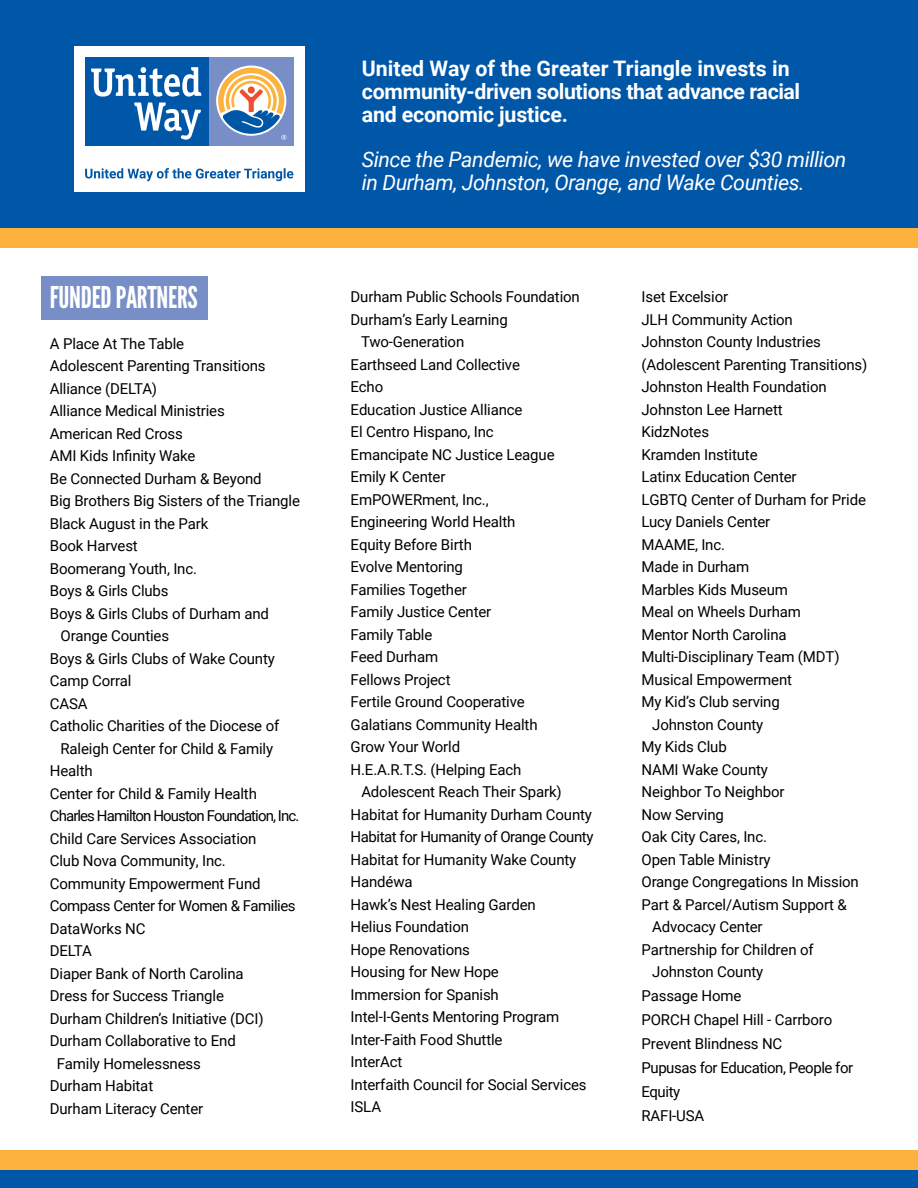
<style>
.page{position:relative;width:918px;height:1188px;background:#fff}
.page>*{position:absolute;margin:0;border:0;box-sizing:border-box;transform-origin:0 0}
.t1{font:30px "League Gothic";letter-spacing:-.01em;color:#fff}
.t2{font:700 21.45px/22.6px "Roboto";letter-spacing:-.01em;color:#fff}
.t3{font:italic 21.45px/22.6px "Roboto";letter-spacing:-.02em;color:#fff}
.t4{font:15px/24px "Roboto";letter-spacing:-.01em;color:#000}
.t5{font:15px "Roboto";letter-spacing:-.03em;color:#000}
.t6{font:15px "Roboto";letter-spacing:-.06em;color:#000}
</style>
<div class="page">
<div style="left:41px;top:277px;width:166px;height:43px;background:#788ec7"></div>
<div style="left:0;top:0;width:918px;height:238px;background:#0056a7"></div>
<div style="left:0;top:1151px;width:918px;height:19px;background:#fcb23d"></div>
<div style="left:74px;top:46px;width:231px;height:145px;background:#fff"></div>
<div style="left:209px;top:57px;width:85px;height:88px;background:#788ec7"></div>
<div style="left:85px;top:57px;width:124px;height:88px;background:#0056a7"></div>
<svg style="left:134px;top:103px;width:67px;height:37px"></svg>
<svg style="left:91px;top:67px;width:110px;height:30px"></svg>
<svg style="left:218px;top:68px;width:68px;height:72px"></svg>
<svg style="left:85px;top:168px;width:208px;height:13px"></svg>
<div style="left:0;top:1170px;width:918px;height:18px;background:#0056a7"></div>
<div style="left:0;top:228px;width:918px;height:19px;background:#fcb23d"></div>
<h1 class="t1" style="left:50px;top:280px;width:150px">FUNDED PARTNERS</h1>
<p class="t4" style="left:50px;top:331px;width:136px">A Place At The Table</p>
<p class="t4" style="left:50px;top:353px;width:217px">Adolescent Parenting Transitions</p>
<p class="t4" style="left:50px;top:376px;width:109px">Alliance (DELTA)</p>
<p class="t4" style="left:50px;top:398px;width:176px">Alliance Medical Ministries</p>
<p class="t4" style="left:50px;top:421px;width:135px">American Red Cross</p>
<p class="t4" style="left:50px;top:443px;width:147px">AMI Kids Infinity Wake</p>
<p class="t4" style="left:50px;top:466px;width:213px">Be Connected Durham &amp; Beyond</p>
<p class="t4" style="left:50px;top:488px;width:252px">Big Brothers Big Sisters of the Triangle</p>
<p class="t4" style="left:50px;top:511px;width:160px">Black August in the Park</p>
<p class="t4" style="left:50px;top:533px;width:90px">Book Harvest</p>
<p class="t4" style="left:50px;top:556px;width:149px">Boomerang Youth, Inc.</p>
<p class="t4" style="left:50px;top:578px;width:120px">Boys &amp; Girls Clubs</p>
<p class="t4" style="left:50px;top:601px;width:221px">Boys &amp; Girls Clubs of Durham and</p>
<p class="t4" style="left:61px;top:623px;width:110px">Orange Counties</p>
<p class="t4" style="left:50px;top:646px;width:227px">Boys &amp; Girls Clubs of Wake County</p>
<p class="t4" style="left:50px;top:668px;width:83px">Camp Corral</p>
<p class="t4" style="left:50px;top:691px;width:39px">CASA</p>
<p class="t4" style="left:50px;top:713px;width:231px">Catholic Charities of the Diocese of</p>
<p class="t4" style="left:61px;top:736px;width:214px">Raleigh Center for Child &amp; Family</p>
<p class="t4" style="left:50px;top:758px;width:44px">Health</p>
<p class="t4" style="left:50px;top:781px;width:209px">Center for Child &amp; Family Health</p>
<p class="t6" style="left:50px;top:805px;width:251px">Charles Hamilton Houston Foundation, Inc.</p>
<p class="t4" style="left:50px;top:826px;width:208px">Child Care Services Association</p>
<p class="t4" style="left:50px;top:848px;width:177px">Club Nova Community, Inc.</p>
<p class="t4" style="left:50px;top:871px;width:212px">Community Empowerment Fund</p>
<p class="t5" style="left:50px;top:895px;width:247px">Compass Center for Women &amp; Families</p>
<p class="t4" style="left:50px;top:916px;width:97px">DataWorks NC</p>
<p class="t4" style="left:50px;top:938px;width:43px">DELTA</p>
<p class="t4" style="left:50px;top:961px;width:195px">Diaper Bank of North Carolina</p>
<p class="t4" style="left:50px;top:983px;width:176px">Dress for Success Triangle</p>
<p class="t4" style="left:50px;top:1006px;width:215px">Durham Children’s Initiative (DCI)</p>
<p class="t4" style="left:50px;top:1028px;width:187px">Durham Collaborative to End</p>
<p class="t4" style="left:57px;top:1051px;width:145px">Family Homelessness</p>
<p class="t4" style="left:50px;top:1073px;width:105px">Durham Habitat</p>
<p class="t4" style="left:50px;top:1096px;width:155px">Durham Literacy Center</p>
<h2 class="t2" style="left:362px;top:56px;width:440px">United Way of the Greater Triangle invests in community-driven solutions that advance racial and economic justice.</h2>
<h2 class="t3" style="left:362px;top:147px;width:486px">Since the Pandemic, we have invested over $30 million in Durham, Johnston, Orange, and Wake Counties.</h2>
<p class="t4" style="left:351px;top:284px;width:231px">Durham Public Schools Foundation</p>
<p class="t4" style="left:351px;top:307px;width:159px">Durham’s Early Learning</p>
<p class="t4" style="left:361px;top:329px;width:105px">Two-Generation</p>
<p class="t4" style="left:351px;top:352px;width:171px">Earthseed Land Collective</p>
<p class="t4" style="left:351px;top:374px;width:34px">Echo</p>
<p class="t4" style="left:351px;top:397px;width:173px">Education Justice Alliance</p>
<p class="t4" style="left:351px;top:419px;width:145px">El Centro Hispano, Inc</p>
<p class="t4" style="left:351px;top:442px;width:206px">Emancipate NC Justice League</p>
<p class="t4" style="left:351px;top:464px;width:96px">Emily K Center</p>
<p class="t4" style="left:351px;top:487px;width:139px">EmPOWERment, Inc.,</p>
<p class="t4" style="left:351px;top:509px;width:166px">Engineering World Health</p>
<p class="t4" style="left:351px;top:532px;width:123px">Equity Before Birth</p>
<p class="t4" style="left:351px;top:554px;width:114px">Evolve Mentoring</p>
<p class="t4" style="left:351px;top:577px;width:118px">Families Together</p>
<p class="t4" style="left:351px;top:599px;width:142px">Family Justice Center</p>
<p class="t4" style="left:351px;top:622px;width:83px">Family Table</p>
<p class="t4" style="left:351px;top:644px;width:89px">Feed Durham</p>
<p class="t4" style="left:351px;top:667px;width:101px">Fellows Project</p>
<p class="t4" style="left:351px;top:689px;width:176px">Fertile Ground Cooperative</p>
<p class="t4" style="left:351px;top:712px;width:188px">Galatians Community Health</p>
<p class="t4" style="left:351px;top:734px;width:111px">Grow Your World</p>
<p class="t4" style="left:351px;top:757px;width:172px">H.E.A.R.T.S. (Helping Each</p>
<p class="t4" style="left:361px;top:779px;width:202px">Adolescent Reach Their Spark)</p>
<p class="t4" style="left:351px;top:802px;width:243px">Habitat for Humanity Durham County</p>
<p class="t5" style="left:351px;top:826px;width:244px">Habitat for Humanity of Orange County</p>
<p class="t4" style="left:351px;top:847px;width:227px">Habitat for Humanity Wake County</p>
<p class="t4" style="left:351px;top:869px;width:64px">Handéwa</p>
<p class="t4" style="left:351px;top:892px;width:187px">Hawk’s Nest Healing Garden</p>
<p class="t4" style="left:351px;top:914px;width:120px">Helius Foundation</p>
<p class="t4" style="left:351px;top:937px;width:121px">Hope Renovations</p>
<p class="t4" style="left:351px;top:959px;width:150px">Housing for New Hope</p>
<p class="t4" style="left:351px;top:982px;width:150px">Immersion for Spanish</p>
<p class="t4" style="left:351px;top:1004px;width:210px">Intel-I-Gents Mentoring Program</p>
<p class="t4" style="left:351px;top:1027px;width:153px">Inter-Faith Food Shuttle</p>
<p class="t4" style="left:351px;top:1049px;width:53px">InterAct</p>
<p class="t4" style="left:351px;top:1072px;width:237px">Interfaith Council for Social Services</p>
<p class="t4" style="left:351px;top:1094px;width:32px">ISLA</p>
<p class="t4" style="left:642px;top:284px;width:88px">Iset Excelsior</p>
<p class="t4" style="left:642px;top:307px;width:153px">JLH Community Action</p>
<p class="t4" style="left:642px;top:329px;width:181px">Johnston County Industries</p>
<p class="t4" style="left:642px;top:352px;width:227px">(Adolescent Parenting Transitions)</p>
<p class="t4" style="left:642px;top:374px;width:187px">Johnston Health Foundation</p>
<p class="t4" style="left:642px;top:397px;width:143px">Johnston Lee Harnett</p>
<p class="t4" style="left:642px;top:419px;width:69px">KidzNotes</p>
<p class="t4" style="left:642px;top:442px;width:118px">Kramden Institute</p>
<p class="t4" style="left:642px;top:464px;width:157px">Latinx Education Center</p>
<p class="t4" style="left:642px;top:487px;width:226px">LGBTQ Center of Durham for Pride</p>
<p class="t4" style="left:642px;top:509px;width:130px">Lucy Daniels Center</p>
<p class="t4" style="left:642px;top:532px;width:85px">MAAME, Inc.</p>
<p class="t4" style="left:642px;top:554px;width:109px">Made in Durham</p>
<p class="t4" style="left:642px;top:577px;width:148px">Marbles Kids Museum</p>
<p class="t4" style="left:642px;top:599px;width:161px">Meal on Wheels Durham</p>
<p class="t4" style="left:642px;top:622px;width:147px">Mentor North Carolina</p>
<p class="t4" style="left:642px;top:644px;width:200px">Multi-Disciplinary Team (MDT)</p>
<p class="t4" style="left:642px;top:667px;width:152px">Musical Empowerment</p>
<p class="t4" style="left:642px;top:689px;width:140px">My Kid’s Club serving</p>
<p class="t4" style="left:652px;top:712px;width:113px">Johnston County</p>
<p class="t4" style="left:642px;top:734px;width:87px">My Kids Club</p>
<p class="t4" style="left:642px;top:757px;width:128px">NAMI Wake County</p>
<p class="t4" style="left:642px;top:779px;width:145px">Neighbor To Neighbor</p>
<p class="t4" style="left:642px;top:802px;width:84px">Now Serving</p>
<p class="t4" style="left:642px;top:824px;width:127px">Oak City Cares, Inc.</p>
<p class="t4" style="left:642px;top:847px;width:131px">Open Table Ministry</p>
<p class="t4" style="left:642px;top:869px;width:219px">Orange Congregations In Mission</p>
<p class="t4" style="left:642px;top:892px;width:207px">Part &amp; Parcel/Autism Support &amp;</p>
<p class="t4" style="left:652px;top:914px;width:112px">Advocacy Center</p>
<p class="t4" style="left:642px;top:937px;width:174px">Partnership for Children of</p>
<p class="t4" style="left:652px;top:959px;width:113px">Johnston County</p>
<p class="t4" style="left:642px;top:983px;width:213px">Passage Home<br>PORCH Chapel Hill - Carrboro<br>Prevent Blindness NC<br>Pupusas for Education, People for<br>Equity<br>RAFI-USA</p>
</div>
